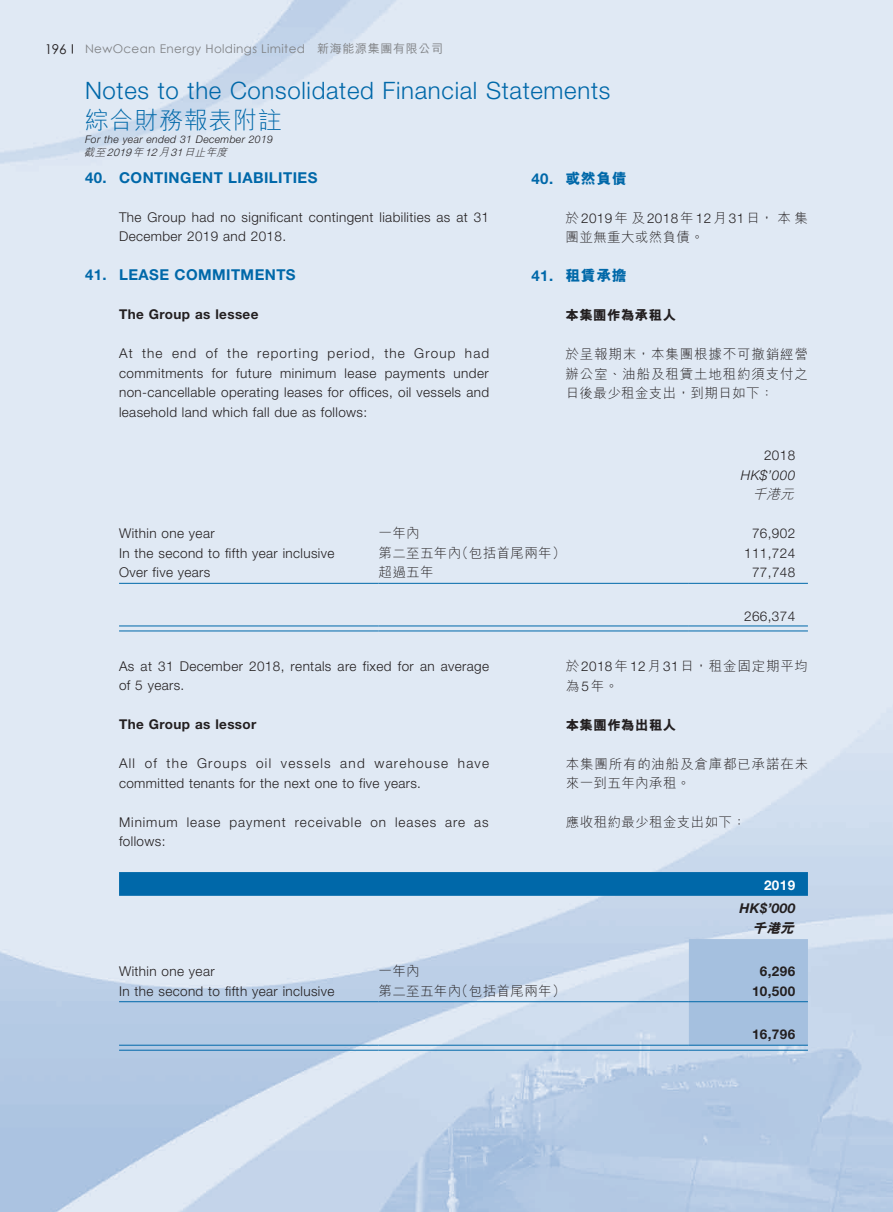
<style>
.page{position:relative;width:893px;height:1212px;background:#fff}
.page>*{position:absolute;margin:0;border:0;box-sizing:border-box;transform-origin:0 0}
.t1{font:300 24px "Helvetica Neue";letter-spacing:.03em;color:#0068a9}
.t2{font:300 24px "M Hei HK";letter-spacing:.03em;color:#0068a9}
.t3{font:700 15px "Helvetica Neue";letter-spacing:.03em;color:#0068a9}
.t4{font:800 15px "M Hei HK";letter-spacing:.03em;color:#0068a9}
.t5{font:300 13.5px/19.5px "Helvetica Neue";letter-spacing:.03em;color:#231f20}
.t6{font:300 13.5px/19.5px "M Hei HK";letter-spacing:.03em;color:#231f20;text-align:justify}
.t7{font:300 13.5px/19.5px "Helvetica Neue";letter-spacing:.06em;color:#231f20}
.t8{font:300 13.5px/19.5px "Helvetica Neue";letter-spacing:.07em;color:#231f20}
.t9{font:300 13.5px/19.5px "M Hei HK";letter-spacing:.06em;color:#231f20}
.t10{font:700 13.5px "Helvetica Neue";letter-spacing:.03em;color:#231f20}
.t11{font:800 13.5px "M Hei HK";letter-spacing:.03em;color:#231f20}
.t12{font:italic 300 13.5px "Helvetica Neue";color:#231f20}
.t13{font:italic 700 13.5px "Helvetica Neue";color:#231f20}
.t14{font:700 13.5px "Helvetica Neue";color:#fff}
.t15{font:13.5px "Century Gothic";color:#231f20}
.t16{font:italic 300 13.5px "M Hei HK";color:#231f20}
.t17{font:italic 800 13.5px "M Hei HK";color:#231f20}
.t18{font:12px "Century Gothic";letter-spacing:.03em;color:#808285}
.t19{font:italic 300 10.5px "Helvetica Neue";letter-spacing:.03em;color:#231f20}
.t20{font:italic 300 10.5px "M Hei HK";color:#231f20}
.s1{font-family:"M Hei HK";font-weight:500}
.s2{font-family:"Helvetica Neue"}
.s3{font-family:"Helvetica Neue";font-weight:700}
.s4{font-family:"M Hei HK"}
</style>
<div class="page">
<hr style="left:119px;top:583px;width:259px;height:1px;background:#0068a9">
<hr style="left:378px;top:583px;width:311px;height:1px;background:#0068a9">
<hr style="left:689px;top:583px;width:119px;height:1px;background:#0068a9">
<hr style="left:119px;top:625px;width:259px;height:1px;background:#0068a9">
<hr style="left:119px;top:630px;width:259px;height:1px;background:#0068a9">
<hr style="left:378px;top:625px;width:311px;height:1px;background:#0068a9">
<hr style="left:378px;top:630px;width:311px;height:1px;background:#0068a9">
<hr style="left:689px;top:625px;width:119px;height:1px;background:#0068a9">
<hr style="left:689px;top:630px;width:119px;height:1px;background:#0068a9">
<svg style="left:119px;top:872px;width:689px;height:24px;background:#0269a9"></svg>
<div style="left:689px;top:939px;width:119px;height:106px;background:#a5c0df"></div>
<hr style="left:119px;top:1001px;width:259px;height:1px;background:#0068a9">
<hr style="left:378px;top:1001px;width:311px;height:1px;background:#0068a9">
<hr style="left:689px;top:1001px;width:119px;height:1px;background:#0068a9">
<hr style="left:119px;top:1045px;width:259px;height:1px;background:#0068a9">
<hr style="left:119px;top:1050px;width:259px;height:1px;background:#0068a9">
<hr style="left:378px;top:1045px;width:311px;height:1px;background:#0068a9">
<hr style="left:378px;top:1050px;width:311px;height:1px;background:#0068a9">
<hr style="left:689px;top:1045px;width:119px;height:1px;background:#0068a9">
<hr style="left:689px;top:1050px;width:119px;height:1px;background:#0068a9">
<p class="t15" style="left:45px;top:40px;width:24px">196</p>
<p class="t18" style="left:85px;top:40px;width:359px">NewOcean Energy Holdings Limited <span class="s1">新海能源集團有限公司</span></p>
<h1 class="t1" style="left:85px;top:76px;width:527px">Notes to the Consolidated Financial Statements</h1>
<h1 class="t2" style="left:85px;top:104px;width:198px">綜合財務報表附註</h1>
<p class="t19" style="left:85px;top:133px;width:190px">For the year ended 31 December 2019</p>
<p class="t20" style="left:84px;top:145px;width:148px">截至<span class="s2">2019</span>年<span class="s2">12</span>月<span class="s2">31</span>日止年度</p>
<p class="t3" style="left:85px;top:168px;width:234px">40. CONTINGENT LIABILITIES</p>
<p class="t5" style="left:119px;top:207px;width:372px">The Group had no significant contingent liabilities as at 31<br>December 2019 and 2018.</p>
<p class="t3" style="left:85px;top:266px;width:212px">41. LEASE COMMITMENTS</p>
<p class="t10" style="left:119px;top:306px;width:141px">The Group as lessee</p>
<p class="t5" style="left:119px;top:344px;width:372px;text-align:justify">At the end of the reporting period, the Group had commitments for future minimum lease payments under non-cancellable operating leases for offices, oil vessels and leasehold land which fall due as follows:</p>
<p class="t4" style="left:531px;top:168px;width:97px"><span class="s3">40.</span> 或然負債</p>
<p class="t5" style="left:566px;top:208px;width:244px"><span class="s4">於</span>2019<span class="s4">年及</span>2018<span class="s4">年</span>12<span class="s4">月</span>31<span class="s4">日，本集</span></p>
<p class="t6" style="left:566px;top:227px;width:140px">團並無重大或然負債。</p>
<p class="t4" style="left:531px;top:265px;width:97px"><span class="s3">41.</span> 租賃承擔</p>
<p class="t11" style="left:566px;top:306px;width:112px">本集團作為承租人</p>
<p class="t6" style="left:566px;top:344px;width:244px">於呈報期末，本集團根據不可撤銷經營辦公室、油船及租賃土地租約須支付之日後最少租金支出，到期日如下：</p>
<p class="t5" style="left:764px;top:445px;width:33px">2018</p>
<p class="t12" style="left:741px;top:467px;width:56px">HK$’000</p>
<p class="t16" style="left:752px;top:485px;width:48px">千港元</p>
<p class="t5" style="left:119px;top:523px;width:97px">Within one year</p>
<p class="t6" style="left:378px;top:523px;width:43px">一年內</p>
<p class="t5" style="left:752px;top:523px;width:45px">76,902</p>
<p class="t5" style="left:119px;top:543px;width:217px">In the second to fifth year inclusive</p>
<p class="t6" style="left:378px;top:543px;width:189px">第二至五年內（包括首尾兩年）</p>
<p class="t5" style="left:744px;top:543px;width:53px">111,724</p>
<p class="t5" style="left:119px;top:562px;width:93px">Over five years</p>
<p class="t6" style="left:378px;top:562px;width:57px">超過五年</p>
<p class="t5" style="left:752px;top:562px;width:45px">77,748</p>
<p class="t5" style="left:744px;top:606px;width:53px">266,374</p>
<p class="t5" style="left:119px;top:656px;width:372px">As at 31 December 2018, rentals are fixed for an average of 5 years.</p>
<p class="t10" style="left:119px;top:716px;width:139px">The Group as lessor</p>
<p class="t7" style="left:119px;top:753px;width:372px">All of the Groups oil vessels and warehouse have committed tenants for the next one to five years.</p>
<p class="t8" style="left:119px;top:812px;width:371px">Minimum lease payment receivable on leases are as follows:</p>
<p class="t14" style="left:764px;top:876px;width:33px">2019</p>
<p class="t13" style="left:739px;top:900px;width:57px">HK$’000</p>
<p class="t17" style="left:752px;top:919px;width:48px">千港元</p>
<p class="t5" style="left:119px;top:961px;width:97px">Within one year</p>
<p class="t6" style="left:378px;top:961px;width:43px">一年內</p>
<p class="t10" style="left:760px;top:963px;width:37px">6,296</p>
<p class="t5" style="left:119px;top:981px;width:217px">In the second to fifth year inclusive</p>
<p class="t6" style="left:378px;top:981px;width:189px">第二至五年內（包括首尾兩年）</p>
<p class="t10" style="left:752px;top:982px;width:45px">10,500</p>
<p class="t10" style="left:752px;top:1026px;width:45px">16,796</p>
<p class="t9" style="left:566px;top:656px;width:244px">於<span class="s2">2018</span>年<span class="s2">12</span>月<span class="s2">31</span>日，租金固定期平均為<span class="s2">5</span>年。</p>
<p class="t11" style="left:566px;top:715px;width:112px">本集團作為出租人</p>
<p class="t9" style="left:566px;top:753px;width:244px">本集團所有的油船及倉庫都已承諾在未來一到五年內承租。</p>
<p class="t6" style="left:566px;top:812px;width:182px">應收租約最少租金支出如下：</p>
</div>
